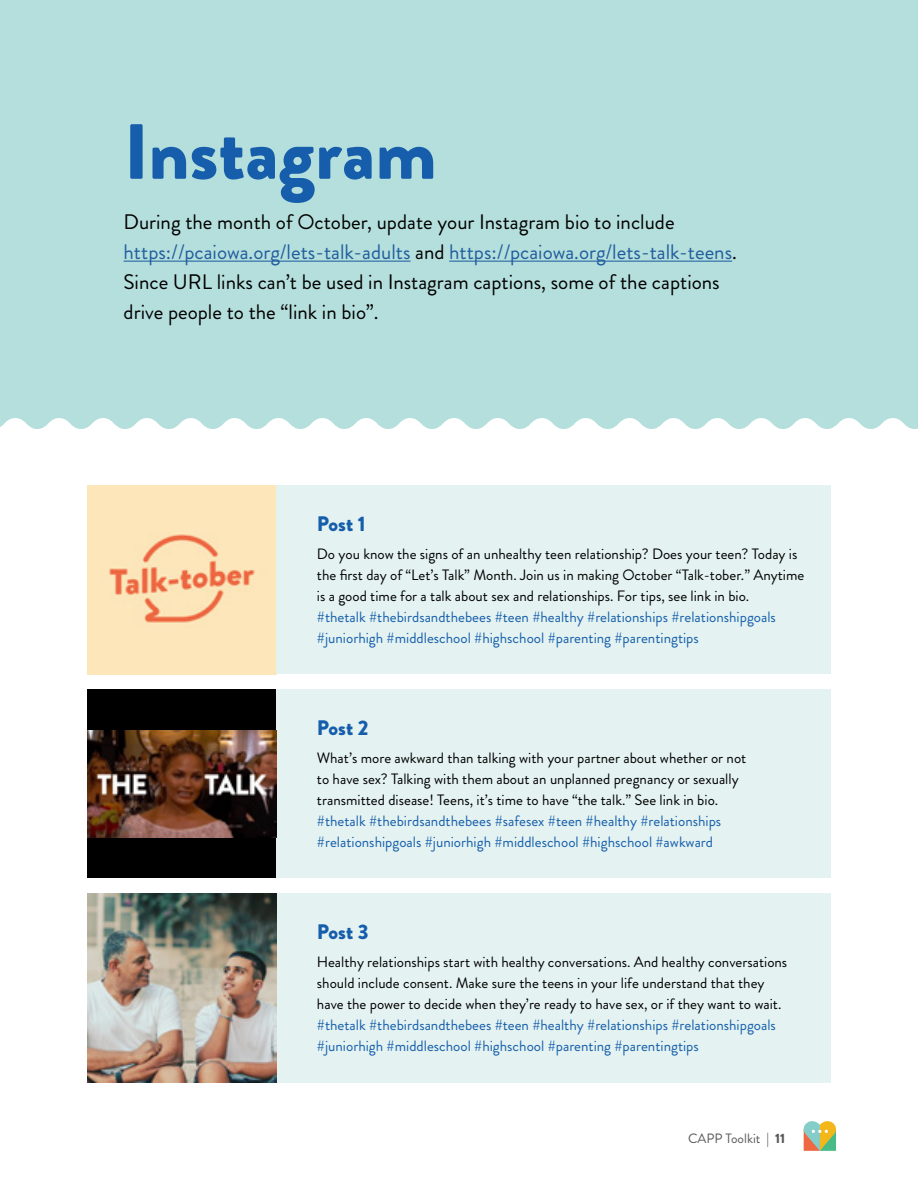
<style>
.page{position:relative;width:918px;height:1188px;background:#fff}
.page>*{position:absolute;margin:0;border:0;box-sizing:border-box;transform-origin:0 0}
.t1{font:900 78px "Brandon Grotesque";color:#165eab}
.Intro_Copy{font:21px/30px "Brandon Grotesque";color:#000}
.Copy{font:900 21px "Brandon Grotesque";color:#165eab}
.Copy-2{font:15px/21px "Brandon Grotesque";color:#000}
.Copy-3{font:15px/21px "Brandon Grotesque";color:#165eab}
.t2{font:13.5px "Brandon Grotesque";color:#58595b}
.s1{color:#215e9e}
.s2{font-weight:900}
</style>
<div class="page">
<img style="left:87px;top:485px;width:189px;height:189px">
<div style="left:276px;top:485px;width:555px;height:189px;background:#e4f3f1"></div>
<div style="left:276px;top:689px;width:555px;height:189px;background:#e4f3f1"></div>
<div style="left:276px;top:893px;width:555px;height:189px;background:#e4f3f1"></div>
<div style="left:0;top:0;width:918px;height:413px;background:#b5dfdc"></div>
<svg style="left:0;top:413px;width:918px;height:16px"></svg>
<img style="left:87px;top:893px;width:189px;height:189px">
<div style="left:87px;top:689px;width:189px;height:189px;background:#000"></div>
<hr style="left:124px;top:261px;width:287px;height:1px;background:#215e9e">
<hr style="left:449px;top:261px;width:283px;height:1px;background:#215e9e">
<img style="left:87px;top:731px;width:189px;height:106px">
<svg style="left:804px;top:1121px;width:32px;height:30px"></svg>
<p class="t1" style="left:124px;top:97px;width:315px">Instagram</p>
<p class="Intro_Copy" style="left:124px;top:207px;width:613px">During the month of October, update your Instagram bio to include <span class="s1">https://pcaiowa.org/lets-talk-adults</span> and <span class="s1">https://pcaiowa.org/lets-talk-teens</span>.<br>Since URL links can’t be used in Instagram captions, some of the captions drive people to the “link in bio”.</p>
<p class="Copy" style="left:317px;top:509px;width:50px">Post 1</p>
<p class="Copy-2" style="left:317px;top:544px;width:489px">Do you know the signs of an unhealthy teen relationship? Does your teen? Today is the first day of “Let’s Talk” Month. Join us in making October “Talk-tober.” Anytime is a good time for a talk about sex and relationships. For tips, see link in bio.</p>
<p class="Copy-3" style="left:317px;top:607px;width:461px">#thetalk #thebirdsandthebees #teen #healthy #relationships #relationshipgoals #juniorhigh #middleschool #highschool #parenting #parentingtips</p>
<p class="Copy" style="left:317px;top:713px;width:53px">Post 2</p>
<p class="Copy-2" style="left:317px;top:748px;width:431px">What’s more awkward than talking with your partner about whether or not to have sex? Talking with them about an unplanned pregnancy or sexually transmitted disease! Teens, it’s time to have “the talk.” See link in bio.</p>
<p class="Copy-3" style="left:317px;top:811px;width:406px">#thetalk #thebirdsandthebees #safesex #teen #healthy #relationships #relationshipgoals #juniorhigh #middleschool #highschool #awkward</p>
<p class="Copy" style="left:317px;top:917px;width:53px">Post 3</p>
<p class="Copy-2" style="left:317px;top:952px;width:472px">Healthy relationships start with healthy conversations. And healthy conversations should include consent. Make sure the teens in your life understand that they have the power to decide when they’re ready to have sex, or if they want to wait.</p>
<p class="Copy-3" style="left:317px;top:1015px;width:461px">#thetalk #thebirdsandthebees #teen #healthy #relationships #relationshipgoals #juniorhigh #middleschool #highschool #parenting #parentingtips</p>
<p class="t2" style="left:688px;top:1129px;width:99px">CAPP Toolkit | <span class="s2">11</span></p>
</div>
